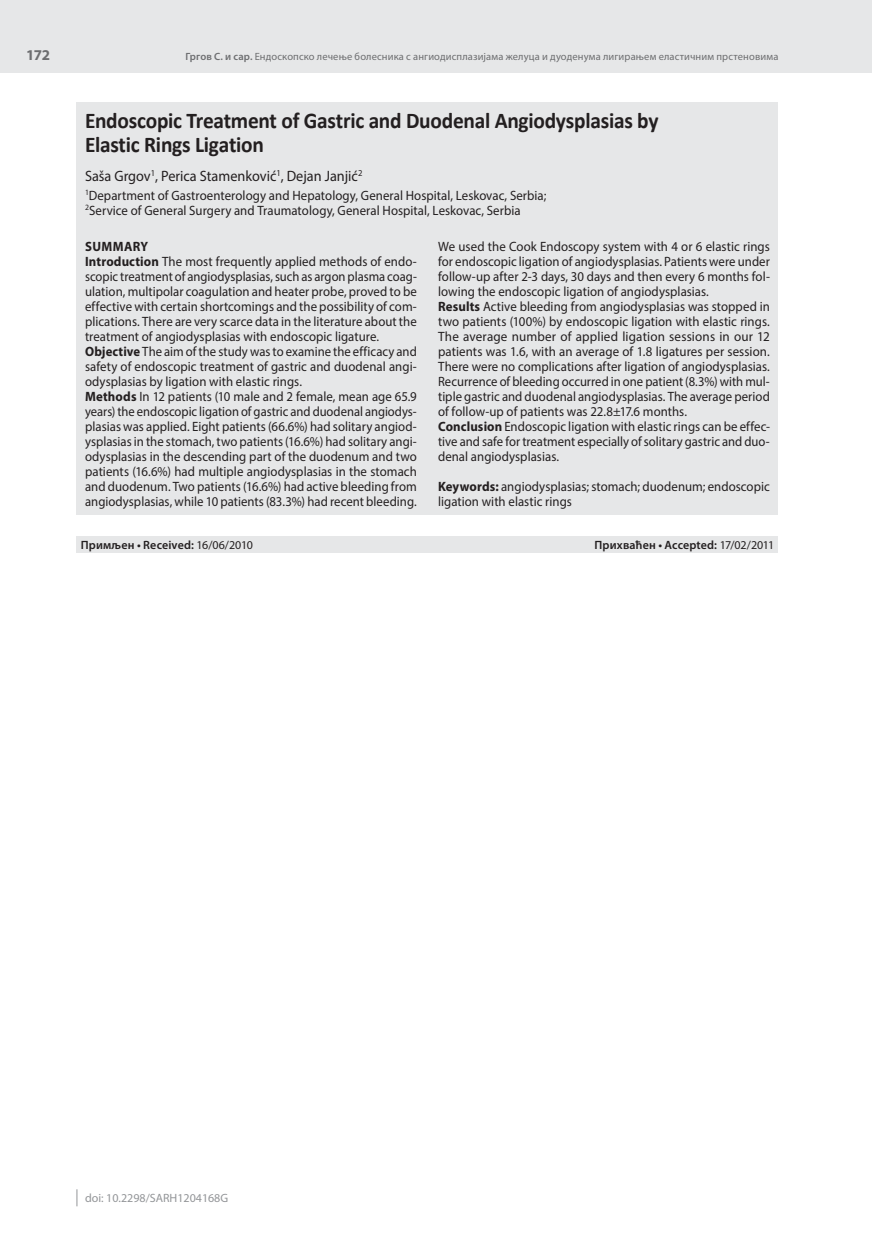
<style>
.page{position:relative;width:872px;height:1234px;background:#fff}
.page>*{position:absolute;margin:0;border:0;box-sizing:border-box;transform-origin:0 0}
.t1{font:700 22.5px/24px "Calibri";letter-spacing:-.01em;color:#231f20;scale:.95 1}
.t2{font:15px "Myriad Pro";color:#231f20;scale:.95 1}
.t3{font:700 15px "Myriad Pro";color:#6d6e70}
.t4{font:13.5px/15px "Myriad Pro";color:#231f20;scale:.95 1}
.t5{font:600 12px "Myriad Pro";letter-spacing:.01em;color:#231f20}
.t6{font:12px "Myriad Pro";color:#939598}
.t7{font:10.5px "Myriad Pro";letter-spacing:.015em;color:#6d6e70}
.s1{font-weight:600}
.s2{font-weight:700}
.s3{font-weight:400}
</style>
<div class="page">
<div style="left:0;top:0;width:872px;height:72px;background:#e6e7e8"></div>
<svg style="left:77px;top:1189px;width:1px;height:16px"></svg>
<div style="left:77px;top:233px;width:701px;height:282px;background:#e6e7e8"></div>
<div style="left:77px;top:102px;width:701px;height:131px;background:#e6e7e8"></div>
<div style="left:77px;top:536px;width:701px;height:16px;background:#e6e7e8"></div>
<p class="t3" style="left:26px;top:49px;width:25px">172</p>
<p class="t7" style="left:185px;top:52px;width:594px"><span class="s1">Гргов С. и сар.</span> Ендоскопско лечење болесника с ангиодисплазијама желуца и дуоденума лигирањем еластичним прстеновима</p>
<h1 class="t1" style="left:85px;top:108px;width:605px">Endoscopic Treatment of Gastric and Duodenal Angiodysplasias by<br>Elastic Rings Ligation</h1>
<p class="t2" style="left:85px;top:170px;width:293px">Saša Grgov<sup>1</sup>, Perica Stamenković<sup>1</sup>, Dejan Janjić<sup>2</sup></p>
<p class="t4" style="left:85px;top:189px;width:487px"><sup>1</sup>Department of Gastroenterology and Hepatology, General Hospital, Leskovac, Serbia;<br><sup>2</sup>Service of General Surgery and Traumatology, General Hospital, Leskovac, Serbia</p>
<p class="t4" style="left:85px;top:240px;width:351px"><span class="s2">SUMMARY<br>Introduction</span> The most frequently applied methods of endo&shy;scopic treatment of angiodysplasias, such as argon plasma coag&shy;ulation, multipolar coagulation and heater probe, proved to be effective with certain shortcomings and the possibility of com&shy;plications. There are very scarce data in the literature about the treatment of angiodysplasias with endoscopic ligature.<br><span class="s2">Objective</span> The aim of the study was to examine the efficacy and safety of endoscopic treatment of gastric and duodenal angi&shy;odysplasias by ligation with elastic rings.<br><span class="s2">Methods</span> In 12 patients (10 male and 2 female, mean age 65.9 years) the endoscopic ligation of gastric and duodenal angiodys&shy;plasias was applied. Eight patients (66.6%) had solitary angiod&shy;ysplasias in the stomach, two patients (16.6%) had solitary angi&shy;odysplasias in the descending part of the duodenum and two patients (16.6%) had multiple angiodysplasias in the stomach and duodenum. Two patients (16.6%) had active bleeding from angiodysplasias, while 10 patients (83.3%) had recent bleeding.</p>
<p class="t4" style="left:438px;top:240px;width:351px">We used the Cook Endoscopy system with 4 or 6 elastic rings for endoscopic ligation of angiodysplasias. Patients were under follow-up after 2-3 days, 30 days and then every 6 months fol&shy;lowing the endoscopic ligation of angiodysplasias.<br><span class="s2">Results</span> Active bleeding from angiodysplasias was stopped in two patients (100%) by endoscopic ligation with elastic rings.<br>The average number of applied ligation sessions in our 12 patients was 1.6, with an average of 1.8 ligatures per session.<br>There were no complications after ligation of angiodysplasias.<br>Recurrence of bleeding occurred in one patient (8.3%) with mul&shy;tiple gastric and duodenal angiodysplasias. The average period of follow-up of patients was 22.8±17.6 months.<br><span class="s2">Conclusion</span> Endoscopic ligation with elastic rings can be effec&shy;tive and safe for treatment especially of solitary gastric and duo&shy;denal angiodysplasias.</p>
<p class="t4" style="left:438px;top:480px;width:351px"><span class="s2">Keywords:</span> angiodysplasias; stomach; duodenum; endoscopic ligation with elastic rings</p>
<p class="t5" style="left:81px;top:540px;width:174px">Примљен • Received: <span class="s3">16/06/2010</span></p>
<p class="t5" style="left:594px;top:540px;width:181px">Прихваћен • Accepted: <span class="s3">17/02/2011</span></p>
<p class="t6" style="left:85px;top:1192px;width:145px">doi: 10.2298/SARH1204168G</p>
</div>
